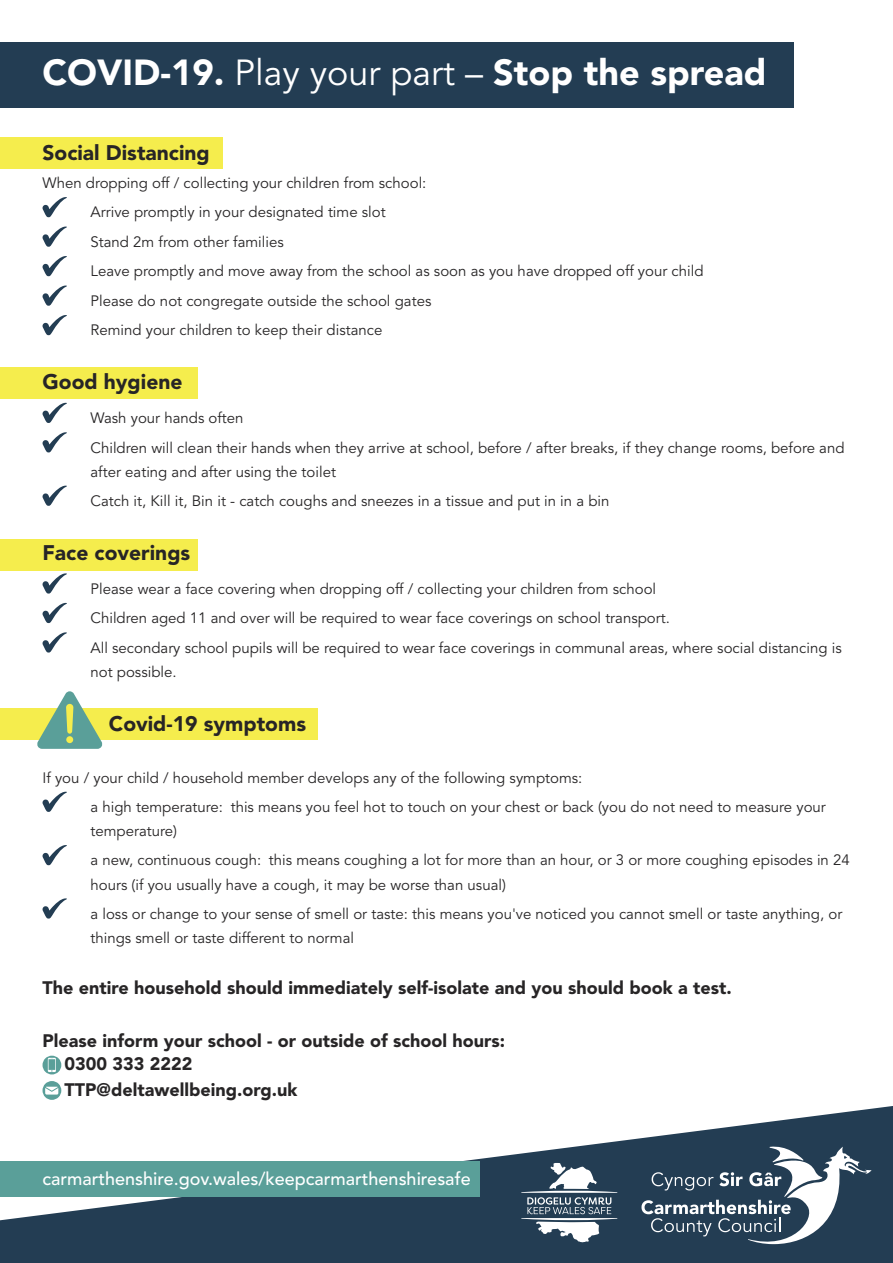
<style>
.page{position:relative;width:893px;height:1263px;background:#fff}
.page>*{position:absolute;margin:0;border:0;box-sizing:border-box;transform-origin:0 0}
.t1{font:900 36px "Avenir";color:#fff}
.t2{font:900 21px "Avenir";color:#272526}
.t3{font:900 18px "Avenir";color:#272526}
.t4{font:500 18px "Avenir";color:#fff}
.t5{font:15px/24.3px "Avenir";color:#272526}
.s1{font-weight:400}
</style>
<div class="page">
<div style="left:0;top:137px;width:223px;height:32px;background:#f5ed4d"></div>
<div style="left:0;top:368px;width:197px;height:31px;background:#f5ed4d"></div>
<div style="left:0;top:539px;width:197px;height:31px;background:#f5ed4d"></div>
<div style="left:0;top:708px;width:318px;height:31px;background:#f5ed4d"></div>
<svg style="left:42px;top:197px;width:25px;height:20px"></svg>
<svg style="left:42px;top:226px;width:25px;height:21px"></svg>
<svg style="left:42px;top:256px;width:25px;height:20px"></svg>
<svg style="left:42px;top:285px;width:25px;height:21px"></svg>
<svg style="left:42px;top:315px;width:25px;height:20px"></svg>
<svg style="left:42px;top:402px;width:25px;height:21px"></svg>
<svg style="left:42px;top:432px;width:25px;height:21px"></svg>
<svg style="left:42px;top:485px;width:25px;height:21px"></svg>
<svg style="left:42px;top:573px;width:25px;height:21px"></svg>
<svg style="left:42px;top:603px;width:25px;height:20px"></svg>
<svg style="left:42px;top:632px;width:25px;height:21px"></svg>
<svg style="left:42px;top:791px;width:25px;height:21px"></svg>
<svg style="left:42px;top:845px;width:25px;height:20px"></svg>
<svg style="left:42px;top:898px;width:25px;height:21px"></svg>
<svg style="left:43px;top:1081px;width:18px;height:19px"></svg>
<svg style="left:43px;top:1056px;width:18px;height:18px"></svg>
<svg style="left:0;top:1106px;width:893px;height:157px;fill:#233d53"></svg>
<svg style="left:641px;top:1145px;width:231px;height:105px"></svg>
<svg style="left:521px;top:1163px;width:96px;height:79px"></svg>
<div style="left:0;top:1161px;width:479px;height:36px;background:#5a9f99"></div>
<svg style="left:37px;top:691px;width:65px;height:58px"></svg>
<div style="left:0;top:43px;width:793px;height:65px;background:#233d53"></div>
<p class="t1" style="left:43px;top:58px;width:725px">COVID-19. <span class="s1">Play your part –</span> Stop the spread</p>
<p class="t2" style="left:43px;top:144px;width:169px">Social Distancing</p>
<p class="t5" style="left:43px;top:173px;width:385px">When dropping off / collecting your children from school:</p>
<p class="t5" style="left:91px;top:202px;width:297px">Arrive promptly in your designated time slot</p>
<p class="t5" style="left:91px;top:231px;width:195px">Stand 2m from other families</p>
<p class="t5" style="left:91px;top:261px;width:614px">Leave promptly and move away from the school as soon as you have dropped off your child</p>
<p class="t5" style="left:91px;top:290px;width:342px">Please do not congregate outside the school gates</p>
<p class="t5" style="left:91px;top:320px;width:293px">Remind your children to keep their distance</p>
<p class="t2" style="left:43px;top:373px;width:141px">Good hygiene</p>
<p class="t5" style="left:91px;top:407px;width:155px">Wash your hands often</p>
<p class="t5" style="left:91px;top:437px;width:755px">Children will clean their hands when they arrive at school, before / after breaks, if they change rooms, before and after eating and after using the toilet</p>
<p class="t5" style="left:91px;top:490px;width:520px">Catch it, Kill it, Bin it - catch coughs and sneezes in a tissue and put in in a bin</p>
<p class="t2" style="left:43px;top:544px;width:149px">Face coverings</p>
<p class="t5" style="left:91px;top:578px;width:567px">Please wear a face covering when dropping off / collecting your children from school</p>
<p class="t5" style="left:91px;top:607px;width:581px">Children aged 11 and over will be required to wear face coverings on school transport.</p>
<p class="t5" style="left:91px;top:637px;width:753px">All secondary school pupils will be required to wear face coverings in communal areas, where social distancing is not possible.</p>
<p class="t2" style="left:109px;top:715px;width:199px">Covid-19 symptoms</p>
<p class="t5" style="left:43px;top:767px;width:541px">If you / your child / household member develops any of the following symptoms:</p>
<p class="t5" style="left:91px;top:796px;width:737px">a high temperature: this means you feel hot to touch on your chest or back (you do not need to measure your temperature)</p>
<p class="t5" style="left:91px;top:850px;width:761px">a new, continuous cough: this means coughing a lot for more than an hour, or 3 or more coughing episodes in 24 hours (if you usually have a cough, it may be worse than usual)</p>
<p class="t5" style="left:91px;top:903px;width:753px">a loss or change to your sense of smell or taste: this means you've noticed you cannot smell or taste anything, or things smell or taste different to normal</p>
<p class="t3" style="left:43px;top:980px;width:691px">The entire household should immediately self-isolate and you should book a test.</p>
<p class="t3" style="left:43px;top:1033px;width:464px">Please inform your school - or outside of school hours:</p>
<p class="t3" style="left:65px;top:1056px;width:129px">0300 333 2222</p>
<p class="t3" style="left:65px;top:1082px;width:234px">TTP@deltawellbeing.org.uk</p>
<p class="t4" style="left:43px;top:1171px;width:430px">carmarthenshire.gov.wales/keepcarmarthenshiresafe</p>
</div>
